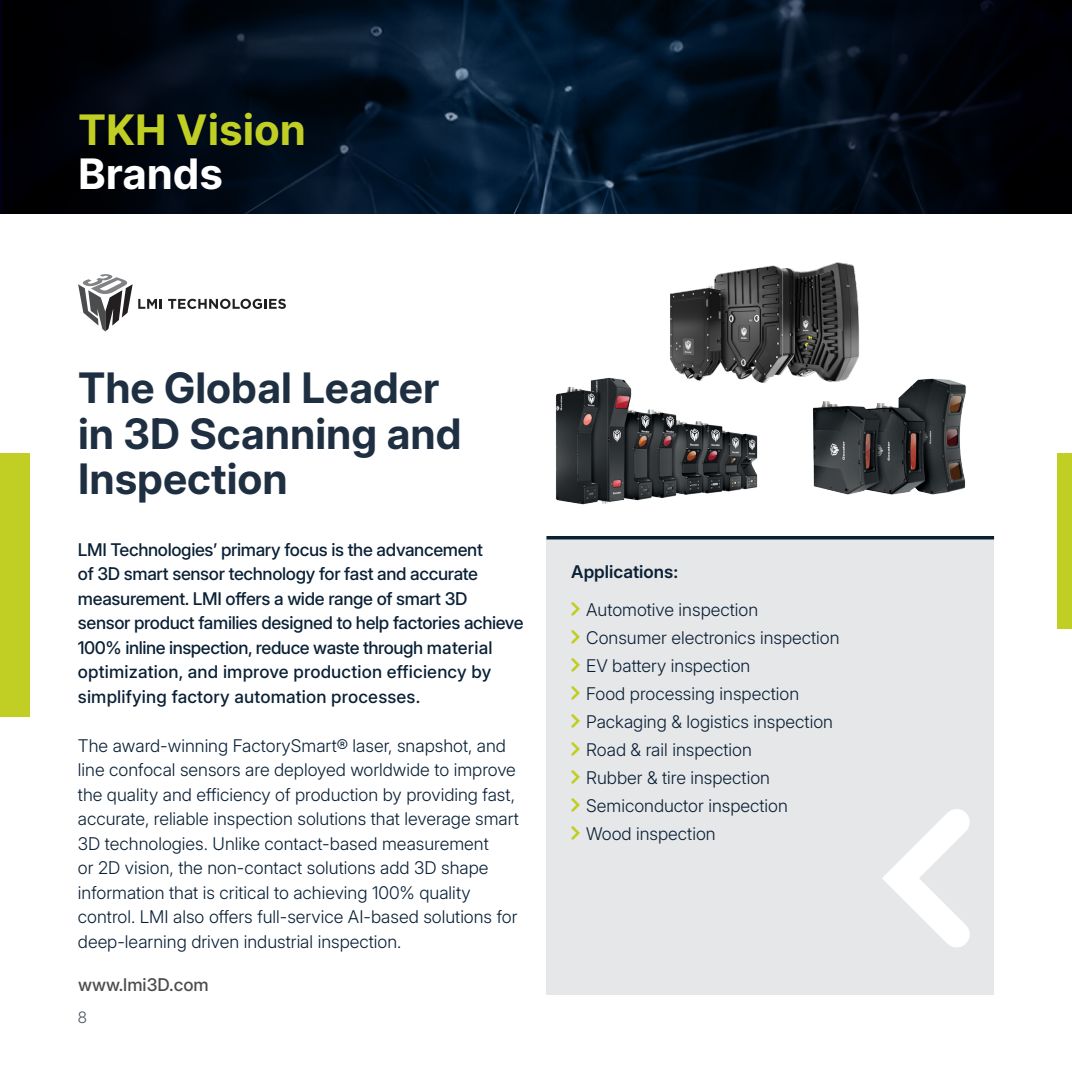
<style>
.page{position:relative;width:1072px;height:1072px;background:#fff}
.page>*{position:absolute;margin:0;border:0;box-sizing:border-box;transform-origin:0 0}
.company_blurb_Kopie{font:700 42px/45.5px "Inter 24 pt";color:#1f2f42}
.page_title_1{font:700 42px "Inter";color:#c1ce23}
.page_title_2{font:700 42px "Inter";color:#fff}
.body{font:300 17.5px/24.5px "Inter 24 pt";color:#0a2035}
.company_sub{font:500 17.5px/24.5px "Inter 24 pt";letter-spacing:-.02em;color:#0a2035}
.body_Applications{font:300 17.5px "Inter 24 pt";color:#0a2035}
.bullet_list_header{font:600 17.5px "Inter 24 pt";color:#0a2035}
.link{font:500 17.5px "Inter 24 pt";color:#4b4c4d}
.t1{font:300 15.75px "Inter 24 pt";color:#4c5365}
</style>
<div class="page">
<svg style="left:0;top:0;width:186px;height:213px;background:#00030a"></svg>
<div style="left:1057px;top:0;width:14px;height:213px;background:#000004"></div>
<svg style="left:186px;top:0;width:871px;height:213px;background:#031120"></svg>
<svg style="left:78px;top:274px;width:84px;height:57px"></svg>
<svg style="left:168px;top:299px;width:118px;height:10px"></svg>
<img style="left:555px;top:377px;width:203px;height:128px">
<img style="left:813px;top:378px;width:153px;height:117px">
<div style="left:546px;top:536px;width:448px;height:458px;background:#e6e7e9"></div>
<svg style="left:571px;top:602px;width:9px;height:14px"></svg>
<svg style="left:571px;top:630px;width:9px;height:14px"></svg>
<svg style="left:571px;top:658px;width:9px;height:14px"></svg>
<svg style="left:571px;top:686px;width:9px;height:14px"></svg>
<svg style="left:571px;top:714px;width:9px;height:14px"></svg>
<svg style="left:571px;top:742px;width:9px;height:14px"></svg>
<svg style="left:571px;top:770px;width:9px;height:14px"></svg>
<svg style="left:571px;top:798px;width:9px;height:14px"></svg>
<svg style="left:571px;top:826px;width:9px;height:14px"></svg>
<hr style="left:546px;top:536px;width:448px;height:3px;background:#0a2035">
<svg style="left:882px;top:809px;width:88px;height:138px"></svg>
<div style="left:0;top:453px;width:30px;height:264px;background:#c1ce23"></div>
<img style="left:654px;top:262px;width:220px;height:122px">
<div style="left:1057px;top:453px;width:14px;height:176px;background:#c1ce23"></div>
<p class="page_title_1" style="left:78px;top:98px;width:229px">TKH Vision</p>
<p class="page_title_2" style="left:78px;top:142px;width:147px">Brands</p>
<p class="company_blurb_Kopie" style="left:78px;top:364px;width:385px">The Global Leader in 3D Scanning and<br>Inspection</p>
<p class="company_sub" style="left:78px;top:536px;width:447px">LMI Technologies’ primary focus is the advancement<br>of 3D smart sensor technology for fast and accurate measurement. LMI offers a wide range of smart 3D sensor product families designed to help factories achieve 100% inline inspection, reduce waste through material optimization, and improve production efficiency by simplifying factory automation processes.</p>
<p class="body" style="left:78px;top:732px;width:442px">The award-winning FactorySmart® laser, snapshot, and line confocal sensors are deployed worldwide to improve the quality and efficiency of production by providing fast, accurate, reliable inspection solutions that leverage smart 3D technologies. Unlike contact-based measurement<br>or 2D vision, the non-contact solutions add 3D shape information that is critical to achieving 100% quality control. LMI also offers full-service AI-based solutions for deep-learning driven industrial inspection.</p>
<p class="link" style="left:78px;top:971px;width:132px">www.lmi3D.com</p>
<p class="t1" style="left:78px;top:1005px;width:11px">8</p>
<p class="bullet_list_header" style="left:571px;top:558px;width:108px">Applications:</p>
<p class="body_Applications" style="left:586px;top:596px;width:173px">Automotive inspection</p>
<p class="body_Applications" style="left:586px;top:624px;width:255px">Consumer electronics inspection</p>
<p class="body_Applications" style="left:586px;top:652px;width:166px">EV battery inspection</p>
<p class="body_Applications" style="left:586px;top:680px;width:214px">Food processing inspection</p>
<p class="body_Applications" style="left:586px;top:708px;width:248px">Packaging &amp; logistics inspection</p>
<p class="body_Applications" style="left:586px;top:736px;width:167px">Road &amp; rail inspection</p>
<p class="body_Applications" style="left:586px;top:764px;width:185px">Rubber &amp; tire inspection</p>
<p class="body_Applications" style="left:586px;top:792px;width:203px">Semiconductor inspection</p>
<p class="body_Applications" style="left:586px;top:820px;width:131px">Wood inspection</p>
</div>
